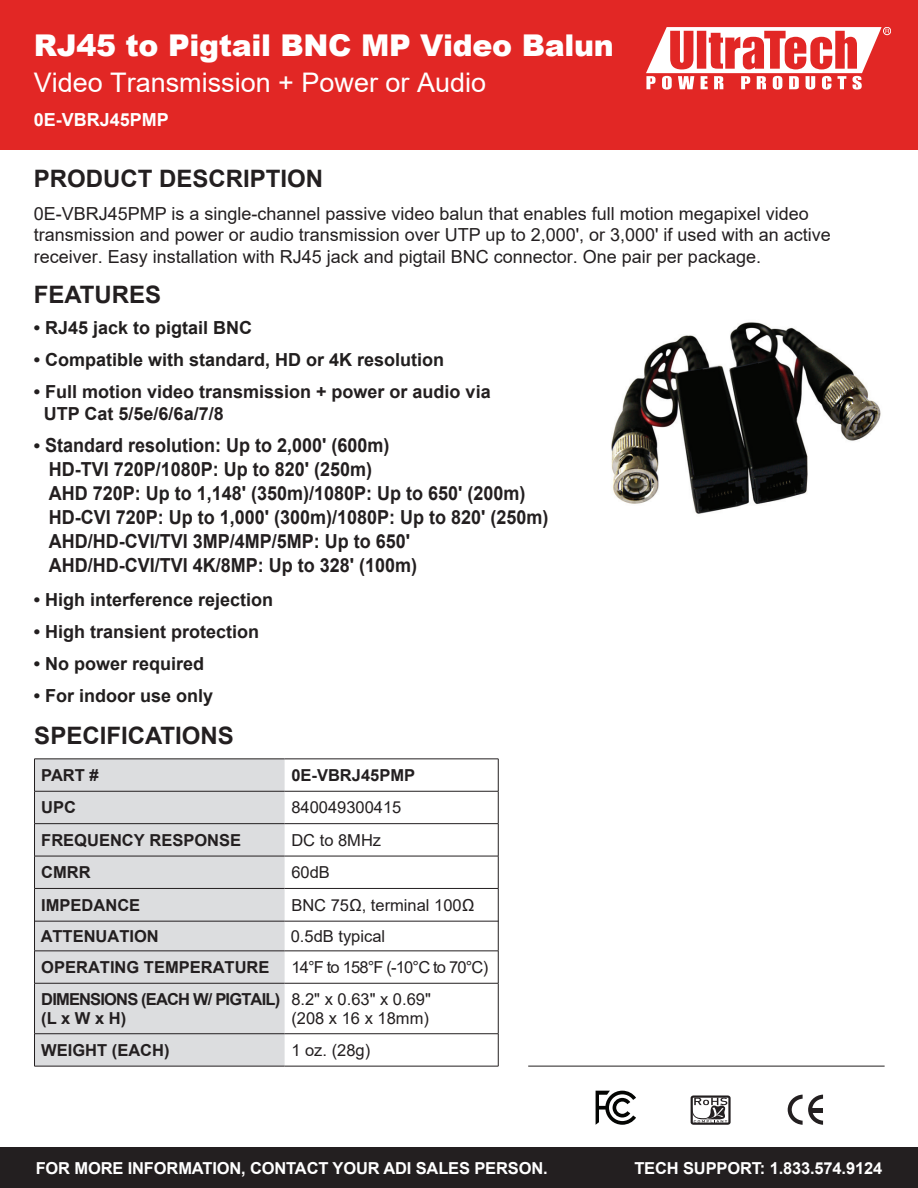
<style>
.page{position:relative;width:918px;height:1188px;background:#fff}
.page>*{position:absolute;margin:0;border:0;box-sizing:border-box;transform-origin:0 0}
.t1{font:900 30px "Arial";letter-spacing:-.01em;color:#fff}
.t2{font:27px "Arial";color:#fff}
.t3{font:700 24px "Arial";color:#231f20}
.t4{font:700 19.35px/24px "Arial";color:#231f20;scale:.93 1}
.t5{font:18px/21.6px "Arial";color:#231f20}
.t6{font:700 18px "Arial";color:#211e1e}
.t7{font:700 18px/21.6px "Arial";color:#231f20}
.t8{font:700 18px "Arial";color:#fff}
.t9{font:700 16.5px "Arial";color:#231f20}
.t10{font:16.5px/19.8px "Arial";color:#231f20}
.t11{font:700 16.5px "Arial";letter-spacing:-.01em;color:#fff}
.t12{font:700 16.5px/19.8px "Arial";letter-spacing:-.05em;color:#231f20}
.t13{font:16.5px "Arial";letter-spacing:-.05em;color:#231f20}
.s1{color:#231f20}
.s2{font-size:18px;color:#211e1e}
</style>
<div class="page">
<img style="left:611px;top:322px;width:270px;height:192px">
<div style="left:0;top:0;width:918px;height:149px;background:#e22725"></div>
<div style="left:0;top:1148px;width:918px;height:40px;background:#231f20"></div>
<svg style="left:646px;top:27px;width:243px;height:63px"></svg>
<div style="left:883px;top:27px;width:8px;height:8px;border:1px solid #fff;border-radius:50%"></div>
<hr style="left:528px;top:1066px;width:357px;height:1px;background:#231f20">
<svg style="left:788px;top:1095px;width:35px;height:30px"></svg>
<hr style="left:810px;top:1108px;width:12px;height:4px;background:#231f20">
<svg style="left:596px;top:1091px;width:40px;height:34px"></svg>
<svg style="left:691px;top:1095px;width:40px;height:30px"></svg>
<div style="left:35px;top:760px;width:250px;height:306px;background:#dcdddf"></div>
<hr style="left:34px;top:759px;width:251px;height:1px;background:#231f20">
<hr style="left:34px;top:759px;width:1px;height:32px;background:#231f20">
<hr style="left:285px;top:759px;width:213px;height:1px;background:#231f20">
<hr style="left:498px;top:759px;width:1px;height:32px;background:#231f20">
<hr style="left:34px;top:791px;width:251px;height:1px;background:#231f20">
<hr style="left:34px;top:791px;width:1px;height:32px;background:#231f20">
<hr style="left:285px;top:791px;width:213px;height:1px;background:#231f20">
<hr style="left:498px;top:791px;width:1px;height:32px;background:#231f20">
<hr style="left:34px;top:823px;width:251px;height:1px;background:#231f20">
<hr style="left:34px;top:824px;width:1px;height:32px;background:#231f20">
<hr style="left:285px;top:823px;width:213px;height:1px;background:#231f20">
<hr style="left:498px;top:824px;width:1px;height:32px;background:#231f20">
<hr style="left:34px;top:856px;width:251px;height:1px;background:#231f20">
<hr style="left:34px;top:856px;width:1px;height:32px;background:#231f20">
<hr style="left:285px;top:856px;width:213px;height:1px;background:#231f20">
<hr style="left:498px;top:856px;width:1px;height:32px;background:#231f20">
<hr style="left:34px;top:888px;width:251px;height:1px;background:#231f20">
<hr style="left:34px;top:889px;width:1px;height:62px;background:#231f20">
<hr style="left:285px;top:888px;width:213px;height:1px;background:#231f20">
<hr style="left:498px;top:889px;width:1px;height:62px;background:#231f20">
<hr style="left:34px;top:951px;width:251px;height:1px;background:#231f20">
<hr style="left:34px;top:951px;width:1px;height:32px;background:#231f20">
<hr style="left:285px;top:951px;width:213px;height:1px;background:#231f20">
<hr style="left:498px;top:951px;width:1px;height:32px;background:#231f20">
<hr style="left:34px;top:983px;width:251px;height:1px;background:#231f20">
<hr style="left:34px;top:983px;width:1px;height:51px;background:#231f20">
<hr style="left:285px;top:983px;width:213px;height:1px;background:#231f20">
<hr style="left:498px;top:983px;width:1px;height:51px;background:#231f20">
<hr style="left:34px;top:1033px;width:251px;height:1px;background:#231f20">
<hr style="left:34px;top:1034px;width:1px;height:32px;background:#231f20">
<hr style="left:285px;top:1033px;width:213px;height:1px;background:#231f20">
<hr style="left:498px;top:1034px;width:1px;height:32px;background:#231f20">
<hr style="left:34px;top:1066px;width:251px;height:1px;background:#231f20">
<hr style="left:285px;top:1066px;width:213px;height:1px;background:#231f20">
<hr style="left:34px;top:921px;width:251px;height:1px;background:#231f20">
<hr style="left:285px;top:921px;width:214px;height:1px;background:#231f20">
<h1 class="t1" style="left:34px;top:23px;width:582px">RJ45 to Pigtail BNC MP Video Balun</h1>
<h2 class="t2" style="left:34px;top:64px;width:454px">Video Transmission + Power or Audio</h2>
<p class="t8" style="left:34px;top:107px;width:137px">0E-VBRJ45PMP</p>
<h3 class="t3" style="left:34px;top:162px;width:291px">PRODUCT DESCRIPTION</h3>
<p class="t5" style="left:34px;top:202px;width:798px">0E-VBRJ45PMP is a single-channel passive video balun that enables full motion megapixel video transmission and power or audio transmission over UTP up to 2,000', or 3,000' if used with an active receiver. Easy installation with RJ45 jack and pigtail BNC connector. One pair per package.</p>
<h3 class="t3" style="left:34px;top:278px;width:129px">FEATURES</h3>
<p class="t6" style="left:34px;top:315px;width:220px">• RJ45 jack to pigtail BNC</p>
<p class="t6" style="left:34px;top:347px;width:412px"><span class="s1">•</span> Compatible with standard, HD or 4K resolution</p>
<p class="t7" style="left:44px;top:381px;width:448px;text-indent:-10px">• Full motion video transmission + power or audio via<br>UTP Cat 5/5e/6/6a/7/8</p>
<p class="t4" style="left:49px;top:433px;width:539px;text-indent:-15px"><span class="s2">•</span> Standard resolution: Up to 2,000' (600m)<br>HD-TVI 720P/1080P: Up to 820' (250m)<br>AHD 720P: Up to 1,148' (350m)/1080P: Up to 650' (200m)<br>HD-CVI 720P: Up to 1,000' (300m)/1080P: Up to 820' (250m)<br>AHD/HD-CVI/TVI 3MP/4MP/5MP: Up to 650' AHD/HD-CVI/TVI 4K/8MP: Up to 328' (100m)</p>
<p class="t6" style="left:34px;top:587px;width:241px"><span class="s1">•</span> High interference rejection</p>
<p class="t7" style="left:34px;top:621px;width:227px">• High transient protection</p>
<p class="t6" style="left:34px;top:651px;width:172px">• No power required</p>
<p class="t6" style="left:34px;top:683px;width:181px">• For indoor use only</p>
<h3 class="t3" style="left:34px;top:718px;width:201px">SPECIFICATIONS</h3>
<p class="t9" style="left:41px;top:764px;width:59px">PART #</p>
<p class="t9" style="left:291px;top:764px;width:125px">0E-VBRJ45PMP</p>
<p class="t9" style="left:41px;top:796px;width:36px">UPC</p>
<p class="t10" style="left:291px;top:798px;width:112px">840049300415</p>
<p class="t9" style="left:41px;top:828px;width:201px">FREQUENCY RESPONSE</p>
<p class="t10" style="left:291px;top:830px;width:91px">DC to 8MHz</p>
<p class="t9" style="left:41px;top:861px;width:51px">CMRR</p>
<p class="t10" style="left:291px;top:862px;width:40px">60dB</p>
<p class="t9" style="left:41px;top:893px;width:101px">IMPEDANCE</p>
<p class="t10" style="left:291px;top:895px;width:185px">BNC 75Ω, terminal 100Ω</p>
<p class="t9" style="left:41px;top:924px;width:120px">ATTENUATION</p>
<p class="t10" style="left:291px;top:926px;width:96px">0.5dB typical</p>
<p class="t9" style="left:41px;top:956px;width:230px">OPERATING TEMPERATURE</p>
<p class="t13" style="left:291px;top:956px;width:198px">14°F to 158°F (-10°C to 70°C)</p>
<p class="t12" style="left:41px;top:989px;width:240px">DIMENSIONS (EACH W/ PIGTAIL) (L x W x H)</p>
<p class="t10" style="left:291px;top:989px;width:141px">8.2" x 0.63" x 0.69" (208 x 16 x 18mm)</p>
<p class="t9" style="left:41px;top:1039px;width:130px">WEIGHT (EACH)</p>
<p class="t10" style="left:291px;top:1040px;width:80px">1 oz. (28g)</p>
<p class="t11" style="left:36px;top:1156px;width:514px">FOR MORE INFORMATION, CONTACT YOUR ADI SALES PERSON.</p>
<p class="t11" style="left:634px;top:1156px;width:249px">TECH SUPPORT: 1.833.574.9124</p>
</div>
